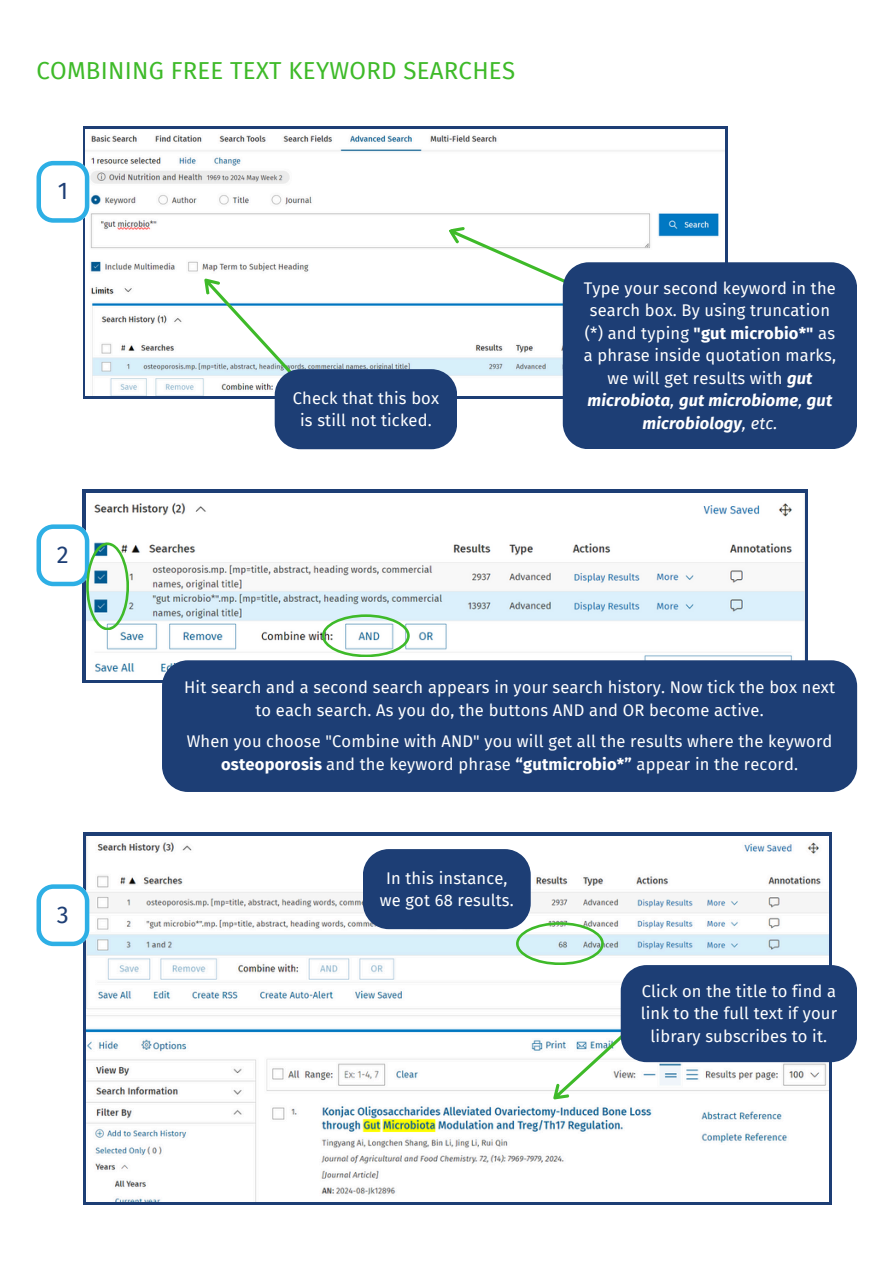
<style>
.page{position:relative;width:894px;height:1264px;background:#fff}
.page>*{position:absolute;margin:0;border:0;box-sizing:border-box;transform-origin:0 0}
.t1{font:24px "Fira Sans";letter-spacing:.01em;color:#3eba29}
.t2{font:24px "Fira Sans";color:#1d3e75}
.t3{font:16.5px/22.5px "Fira Sans";letter-spacing:.01em;color:#fff;text-align:center}
.s1{font-weight:700}
.s2{font-weight:700;font-style:italic}
.s3{font-style:italic}
</style>
<div class="page">
<img style="left:85px;top:135px;width:639px;height:261px">
<svg style="left:36px;top:161px;width:53px;height:62px"></svg>
<svg style="left:204px;top:227px;width:388px;height:222px"></svg>
<div style="left:562px;top:262px;width:294px;height:187px;background:#1d3e75"></div>
<svg style="left:83px;top:832px;width:748px;height:373px;fill:#1d3e75"></svg>
<img style="left:86px;top:836px;width:741px;height:365px">
<svg style="left:36px;top:884px;width:53px;height:62px"></svg>
<svg style="left:363px;top:849px;width:493px;height:250px"></svg>
<div style="left:82px;top:490px;width:726px;height:193px;background:#1d3e75"></div>
<img style="left:86px;top:493px;width:718px;height:186px">
<svg style="left:322px;top:614px;width:87px;height:43px"></svg>
<div style="left:162px;top:660px;width:694px;height:132px;background:#1d3e75"></div>
<svg style="left:36px;top:524px;width:93px;height:106px"></svg>
<p class="t1" style="left:36px;top:57px;width:480px">COMBINING FREE TEXT KEYWORD SEARCHES</p>
<p class="t2" style="left:58px;top:177px;width:12px">1</p>
<p class="t2" style="left:57px;top:540px;width:13px">2</p>
<p class="t2" style="left:57px;top:900px;width:13px">3</p>
<p class="t3" style="left:293px;top:387px;width:148px">Check that this box is still not ticked.</p>
<p class="t3" style="left:583px;top:277px;width:254px">Type your second keyword in the search box. By using truncation (*) and typing <span class="s1">"gut microbio*"</span> as a phrase inside quotation marks, we will get results with <span class="s2">gut microbiota</span><span class="s3">,</span> <span class="s2">gut microbiome</span><span class="s3">,</span> <span class="s2">gut microbiology</span><span class="s3">, etc.</span></p>
<p class="t3" style="left:184px;top:676px;width:652px;line-height:23px">Hit search and a second search appears in your search history. Now tick the box next to each search. As you do, the buttons AND and OR become active.</p>
<p class="t3" style="left:187px;top:730px;width:647px;line-height:23px">When you choose "Combine with AND" you will get all the results where the keyword <span class="s1">osteoporosis</span> and the keyword phrase <span class="s1">“gutmicrobio*”</span> appear in the record.</p>
<p class="t3" style="left:380px;top:866px;width:135px">In this instance, we got 68 results.</p>
<p class="t3" style="left:640px;top:979px;width:198px">Click on the title to find a link to the full text if your library subscribes to it.</p>
</div>
